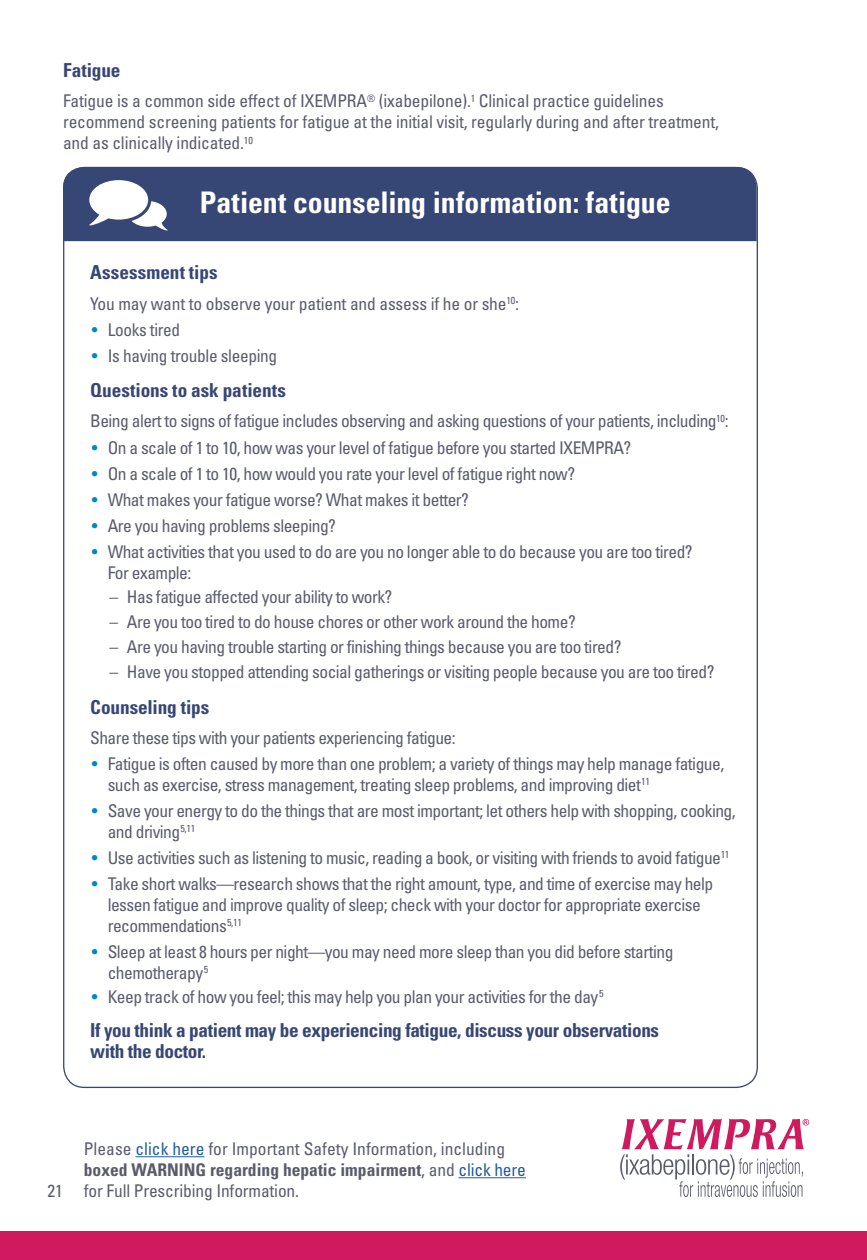
<style>
.page{position:relative;width:867px;height:1260px;background:#fff}
.page>*{position:absolute;margin:0;border:0;box-sizing:border-box;transform-origin:0 0}
.t1{font:700 condensed 29.75px "Univers LT Std";color:#fff}
.t2{font:700 condensed 19.25px/21px "Univers LT Std";letter-spacing:-.02em;color:#374775}
.t3{font:700 condensed 19.25px "Univers LT Std";color:#374775}
.t4{font:condensed 17.5px/21px "Univers LT Std";letter-spacing:-.03em;color:#5a5c6c}
.t5{font:condensed 17.5px/21px "Univers LT Std";letter-spacing:-.01em;color:#5a5c6c}
.t6{font:condensed 17.5px "Univers LT Std";color:#5a5c6c}
.t7{font:700 condensed 17.5px "Univers LT Std";color:#5a5c6c}
.s1{color:#0088c0}
.s2{color:#205d9e}
.s3{font-weight:400}
.s4{font-weight:400;color:#205d9e}
</style>
<div class="page">
<div style="left:0;top:1231px;width:866px;height:29px;background:#d0195f"></div>
<div style="left:63px;top:167px;width:693px;height:74px;background:#374775"></div>
<svg style="left:88px;top:180px;width:80px;height:51px"></svg>
<svg style="left:620px;top:1119px;width:189px;height:78px"></svg>
<hr style="left:135px;top:1156px;width:69px;height:1px;background:#205d9e">
<hr style="left:458px;top:1177px;width:67px;height:1px;background:#205d9e">
<p class="t2" style="left:63px;top:60px;width:59px">Fatigue</p>
<p class="t5" style="left:63px;top:90px;width:657px">Fatigue is a common side effect of IXEMPRA<sup>®</sup> (ixabepilone).<sup>1</sup> Clinical practice guidelines recommend screening patients for fatigue at the initial visit, regularly during and after treatment, and as clinically indicated.<sup>10</sup></p>
<h1 class="t1" style="left:200px;top:185px;width:472px">Patient counseling information: fatigue</h1>
<p class="t3" style="left:90px;top:260px;width:129px">Assessment tips</p>
<p class="t5" style="left:90px;top:293px;width:430px">You may want to observe your patient and assess if he or she<sup>10</sup>:</p>
<p class="t4" style="left:92px;top:319px;width:90px"><span class="s1">•</span> Looks tired</p>
<p class="t4" style="left:92px;top:345px;width:187px"><span class="s1">•</span> Is having trouble sleeping</p>
<p class="t3" style="left:90px;top:378px;width:197px">Questions to ask patients</p>
<p class="t4" style="left:90px;top:410px;width:639px">Being alert to signs of fatigue includes observing and asking questions of your patients, including<sup>10</sup>:</p>
<p class="t4" style="left:92px;top:437px;width:540px"><span class="s1">•</span> On a scale of 1 to 10, how was your level of fatigue before you started IXEMPRA?</p>
<p class="t4" style="left:92px;top:463px;width:484px"><span class="s1">•</span> On a scale of 1 to 10, how would you rate your level of fatigue right now?</p>
<p class="t4" style="left:92px;top:489px;width:378px"><span class="s1">•</span> What makes your fatigue worse? What makes it better?</p>
<p class="t4" style="left:92px;top:515px;width:245px"><span class="s1">•</span> Are you having problems sleeping?</p>
<p class="t4" style="left:108px;top:541px;width:586px;text-indent:-16px"><span class="s1">•</span> What activities that you used to do are you no longer able to do because you are too tired?<br>For example:</p>
<p class="t4" style="left:109px;top:586px;width:284px">– Has fatigue affected your ability to work?</p>
<p class="t4" style="left:109px;top:611px;width:467px">– Are you too tired to do house chores or other work around the home?</p>
<p class="t4" style="left:109px;top:636px;width:513px">– Are you having trouble starting or finishing things because you are too tired?</p>
<p class="t4" style="left:109px;top:661px;width:606px">– Have you stopped attending social gatherings or visiting people because you are too tired?</p>
<p class="t2" style="left:90px;top:696px;width:121px">Counseling tips</p>
<p class="t4" style="left:90px;top:727px;width:367px">Share these tips with your patients experiencing fatigue:</p>
<p class="t4" style="left:108px;top:753px;width:618px;text-indent:-16px"><span class="s1">•</span> Fatigue is often caused by more than one problem; a variety of things may help manage fatigue, such as exercise, stress management, treating sleep problems, and improving diet<sup>11</sup></p>
<p class="t4" style="left:108px;top:800px;width:629px;text-indent:-16px"><span class="s1">•</span> Save your energy to do the things that are most important; let others help with shopping, cooking, and driving<sup>5,11</sup></p>
<p class="t4" style="left:92px;top:847px;width:638px"><span class="s1">•</span> Use activities such as listening to music, reading a book, or visiting with friends to avoid fatigue<sup>11</sup></p>
<p class="t4" style="left:108px;top:873px;width:607px;text-indent:-16px"><span class="s1">•</span> Take short walks—research shows that the right amount, type, and time of exercise may help lessen fatigue and improve quality of sleep; check with your doctor for appropriate exercise recommendations<sup>5,11</sup></p>
<p class="t4" style="left:108px;top:941px;width:567px;text-indent:-16px"><span class="s1">•</span> Sleep at least 8 hours per night—you may need more sleep than you did before starting chemotherapy<sup>5</sup></p>
<p class="t4" style="left:92px;top:986px;width:513px"><span class="s1">•</span> Keep track of how you feel; this may help you plan your activities for the day<sup>5</sup></p>
<p class="t2" style="left:90px;top:1019px;width:570px">If you think a patient may be experiencing fatigue, discuss your observations with the doctor.</p>
<p class="t6" style="left:84px;top:1138px;width:422px">Please <span class="s2">click here</span> for Important Safety Information, including</p>
<p class="t7" style="left:84px;top:1159px;width:443px">boxed WARNING regarding hepatic impairment<span class="s3">, and</span> <span class="s4">click here</span></p>
<p class="t5" style="left:47px;top:1180px;width:253px">21 for Full Prescribing Information.</p>
</div>
